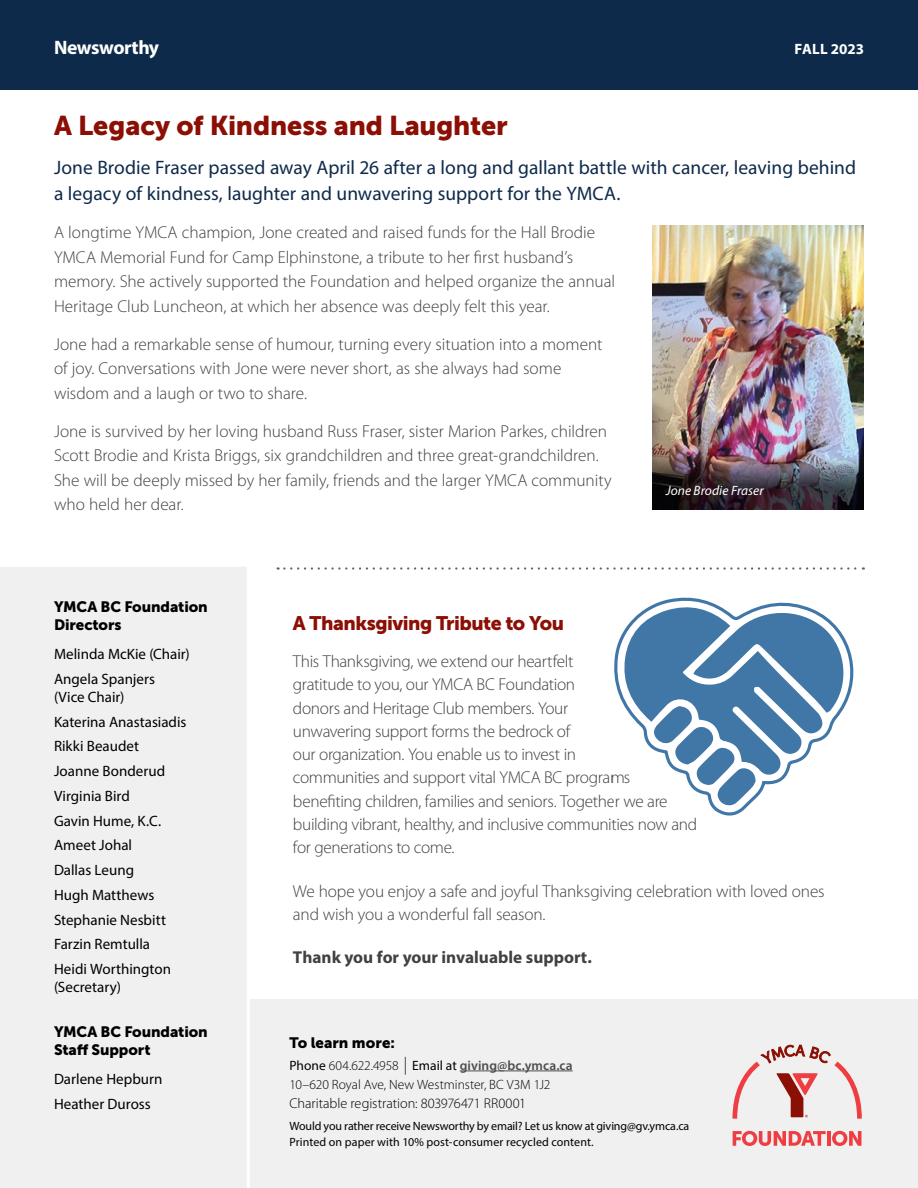
<style>
.page{position:relative;width:918px;height:1188px;background:#fff}
.page>*{position:absolute;margin:0;border:0;box-sizing:border-box;transform-origin:0 0}
.t1{font:27px "Museo Sans 900";letter-spacing:-.005em;color:#8b0f04}
.P2{font:19.5px/26px "Myriad Pro";letter-spacing:.005em;color:#0e2a4b}
.t2{font:19.5px "Museo Sans 900";letter-spacing:-.025em;color:#8b0f04}
.t3{font:700 19.5px "Myriad Pro";letter-spacing:-.02em;color:#fff}
.P2-2{font:300 17.25px/23.2px "Myriad Pro";letter-spacing:-.005em;color:#414042}
.P2-3{font:700 17.25px "Myriad Pro";color:#414042}
.body_11_16_reg{font:15px/18px "Myriad Pro";color:#000}
.body_11_16_reg-2{font:15px/18px "Museo Sans 900";letter-spacing:-.005em;color:#000}
.t4{font:700 15px "Myriad Pro";color:#fff}
.body_11_16_reg-3{font:300 14.25px "Myriad Pro";color:#000}
.body_11_16_reg-4{font:600 13.5px "Myriad Pro";letter-spacing:.01em;color:#4d4d4f}
.body_11_16_reg-5{font:300 13.5px "Myriad Pro";color:#000}
.t5{font:italic 13.5px "Myriad Pro";letter-spacing:.005em;color:#fff}
.body_11_16_reg-6{font:12px "Myriad Pro";letter-spacing:-.01em;color:#000}
.Myriad_Reg_-_9_5_14{font:12px "Myriad Pro";letter-spacing:.005em;color:#000}
.s1{font-weight:400;color:#000}
.s2{font-weight:300;color:#000}
</style>
<div class="page">
<div style="left:0;top:0;width:918px;height:89px;background:#0e2a4b"></div>
<svg style="left:278px;top:567px;width:586px;height:3px"></svg>
<div style="left:0;top:999px;width:918px;height:189px;background:#f0f0f1"></div>
<div style="left:0;top:567px;width:250px;height:621px;background:#f0f0f1"></div>
<svg style="left:733px;top:1131px;width:93px;height:15px"></svg>
<hr style="left:827px;top:1131px;width:3px;height:15px;background:#ef3e42">
<svg style="left:832px;top:1131px;width:29px;height:15px"></svg>
<svg style="left:732px;top:1045px;width:130px;height:74px"></svg>
<img style="left:652px;top:226px;width:212px;height:233px">
<svg style="left:405px;top:1057px;width:1px;height:18px"></svg>
<svg style="left:614px;top:597px;width:240px;height:219px"></svg>
<hr style="left:460px;top:1071px;width:113px;height:1px;background:#4d4d4f">
<img style="left:652px;top:459px;width:212px;height:51px">
<p class="t3" style="left:54px;top:35px;width:107px">Newsworthy</p>
<p class="t4" style="left:794px;top:39px;width:71px">FALL 2023</p>
<h2 class="t1" style="left:54px;top:110px;width:455px">A Legacy of Kindness and Laughter</h2>
<p class="P2" style="left:54px;top:154px;width:804px">Jone Brodie Fraser passed away April 26 after a long and gallant battle with cancer, leaving behind a legacy of kindness, laughter and unwavering support for the YMCA.</p>
<p class="P2-2" style="left:54px;top:221px;width:563px;line-height:24.5px">A longtime YMCA champion, Jone created and raised funds for the Hall Brodie YMCA Memorial Fund for Camp Elphinstone, a tribute to her first husband’s memory. She actively supported the Foundation and helped organize the annual Heritage Club Luncheon, at which her absence was deeply felt this year.</p>
<p class="P2-2" style="left:54px;top:332px;width:550px;line-height:24.5px">Jone had a remarkable sense of humour, turning every situation into a moment of joy. Conversations with Jone were never short, as she always had some wisdom and a laugh or two to share.</p>
<p class="P2-2" style="left:54px;top:419px;width:559px;line-height:24.5px">Jone is survived by her loving husband Russ Fraser, sister Marion Parkes, children Scott Brodie and Krista Briggs, six grandchildren and three great-grandchildren.<br>She will be deeply missed by her family, friends and the larger YMCA community who held her dear.</p>
<p class="t5" style="left:666px;top:482px;width:99px">Jone Brodie Fraser</p>
<p class="body_11_16_reg-2" style="left:54px;top:598px;width:155px">YMCA BC Foundation<br>Directors</p>
<p class="body_11_16_reg" style="left:54px;top:645px;width:137px">Melinda McKie (Chair)</p>
<p class="body_11_16_reg" style="left:54px;top:670px;width:103px">Angela Spanjers (Vice Chair)</p>
<p class="body_11_16_reg" style="left:54px;top:712px;width:134px">Katerina Anastasiadis</p>
<p class="body_11_16_reg" style="left:54px;top:737px;width:87px">Rikki Beaudet</p>
<p class="body_11_16_reg" style="left:54px;top:762px;width:113px">Joanne Bonderud</p>
<p class="body_11_16_reg" style="left:54px;top:787px;width:77px">Virginia Bird</p>
<p class="body_11_16_reg" style="left:54px;top:811px;width:109px">Gavin Hume, K.C.</p>
<p class="body_11_16_reg" style="left:54px;top:836px;width:80px">Ameet Johal</p>
<p class="body_11_16_reg" style="left:54px;top:861px;width:82px">Dallas Leung</p>
<p class="body_11_16_reg" style="left:54px;top:886px;width:102px">Hugh Matthews</p>
<p class="body_11_16_reg" style="left:54px;top:910px;width:114px">Stephanie Nesbitt</p>
<p class="body_11_16_reg" style="left:54px;top:935px;width:98px">Farzin Remtulla</p>
<p class="body_11_16_reg" style="left:54px;top:960px;width:119px">Heidi Worthington (Secretary)</p>
<p class="body_11_16_reg-2" style="left:54px;top:1023px;width:155px">YMCA BC Foundation<br>Staff Support</p>
<p class="body_11_16_reg" style="left:54px;top:1070px;width:110px">Darlene Hepburn</p>
<p class="body_11_16_reg" style="left:54px;top:1094px;width:98px">Heather Duross</p>
<h2 class="t2" style="left:293px;top:612px;width:273px">A Thanksgiving Tribute to You</h2>
<p class="P2-2" style="left:293px;top:650px;width:406px">This Thanksgiving, we extend our heartfelt<br>gratitude to you, our YMCA BC Foundation<br>donors and Heritage Club members. Your<br>unwavering support forms the bedrock of<br>our organization. You enable us to invest in<br>communities and support vital YMCA BC programs benefiting children, families and seniors. Together we are building vibrant, healthy, and inclusive communities now and for generations to come.</p>
<p class="P2-2" style="left:293px;top:879px;width:533px">We hope you enjoy a safe and joyful Thanksgiving celebration with loved ones and wish you a wonderful fall season.</p>
<p class="P2-3" style="left:293px;top:946px;width:300px">Thank you for your invaluable support.</p>
<p class="body_11_16_reg-2" style="left:289px;top:1034px;width:107px">To learn more:</p>
<p class="body_11_16_reg-4" style="left:289px;top:1056px;width:285px"><span class="s1">Phone</span> <span class="s2">604.622.4958</span> <span class="s1">Email at</span> giving@bc.ymca.ca</p>
<p class="body_11_16_reg-5" style="left:289px;top:1077px;width:263px">10–620 Royal Ave, New Westminster, BC V3M 1J2</p>
<p class="body_11_16_reg-3" style="left:289px;top:1096px;width:238px">Charitable registration: 803976471 RR0001</p>
<p class="body_11_16_reg-6" style="left:289px;top:1119px;width:401px">Would you rather receive Newsworthy by email? Let us know at giving@gv.ymca.ca</p>
<p class="Myriad_Reg_-_9_5_14" style="left:289px;top:1135px;width:306px">Printed on paper with 10% post-consumer recycled content.</p>
</div>
